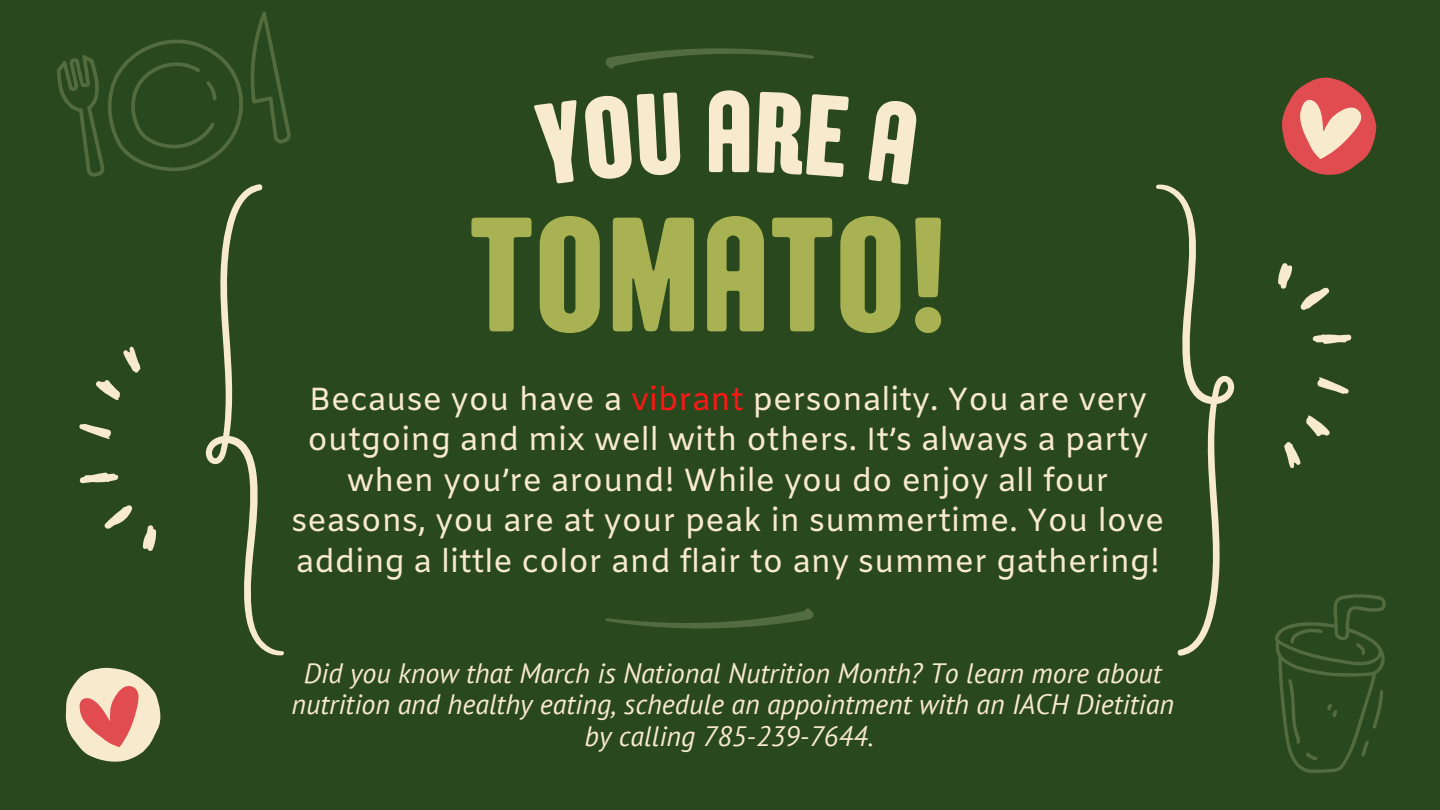
<style>
.page{position:relative;width:1440px;height:810px;background:#2a481d}
.page>*{position:absolute;margin:0;border:0;box-sizing:border-box;transform-origin:0 0}
.t1{font:162.5px "TT Berlinerins Grotesk";color:#a9b252}
.t2{font:115.1px "TT Berlinerins Grotesk";color:#f8eacd}
.t3{font:32px/40.5px "Amiko";color:#f8eacd;text-align:center}
.t4{font:italic 28px/31.5px "PT Sans";color:#f8eacd;text-align:center}
.s1{color:#ff1616}
.s2{font-style:normal}
</style>
<div class="page">
<svg style="left:1156px;top:184px;width:79px;height:472px"></svg>
<svg style="left:1312px;top:334px;width:40px;height:10px"></svg>
<svg style="left:1317px;top:377px;width:32px;height:17px"></svg>
<svg style="left:1278px;top:263px;width:52px;height:47px"></svg>
<svg style="left:1284px;top:415px;width:46px;height:53px"></svg>
<svg style="left:1282px;top:77px;width:95px;height:98px"></svg>
<svg style="left:57px;top:11px;width:234px;height:751px"></svg>
<svg style="left:1221px;top:560px;width:165px;height:213px"></svg>
<svg style="left:605px;top:608px;width:209px;height:21px"></svg>
<svg style="left:605px;top:48px;width:209px;height:21px"></svg>
<h2 class="t2" style="left:704px;top:60px;width:51px">A</h2>
<h1 class="t1" style="left:470px;top:174px;width:481px">TOMATO!</h1>
<p class="t3" style="left:292px;top:381px;width:874px">Because you have a <span class="s1">vibrant</span> personality. You are very outgoing and mix well with others. It’s always a party when you’re around! While you do enjoy all four seasons, you are at your peak in summertime. You love adding a little color and flair to any summer gathering!</p>
<p class="t4" style="left:292px;top:657px;width:884px">Did you know that March is National Nutrition Month? To learn more about nutrition and healthy eating, schedule an appointment with an IACH Dietitian by calling 785-239-7644<span class="s2">.</span></p>
</div>
